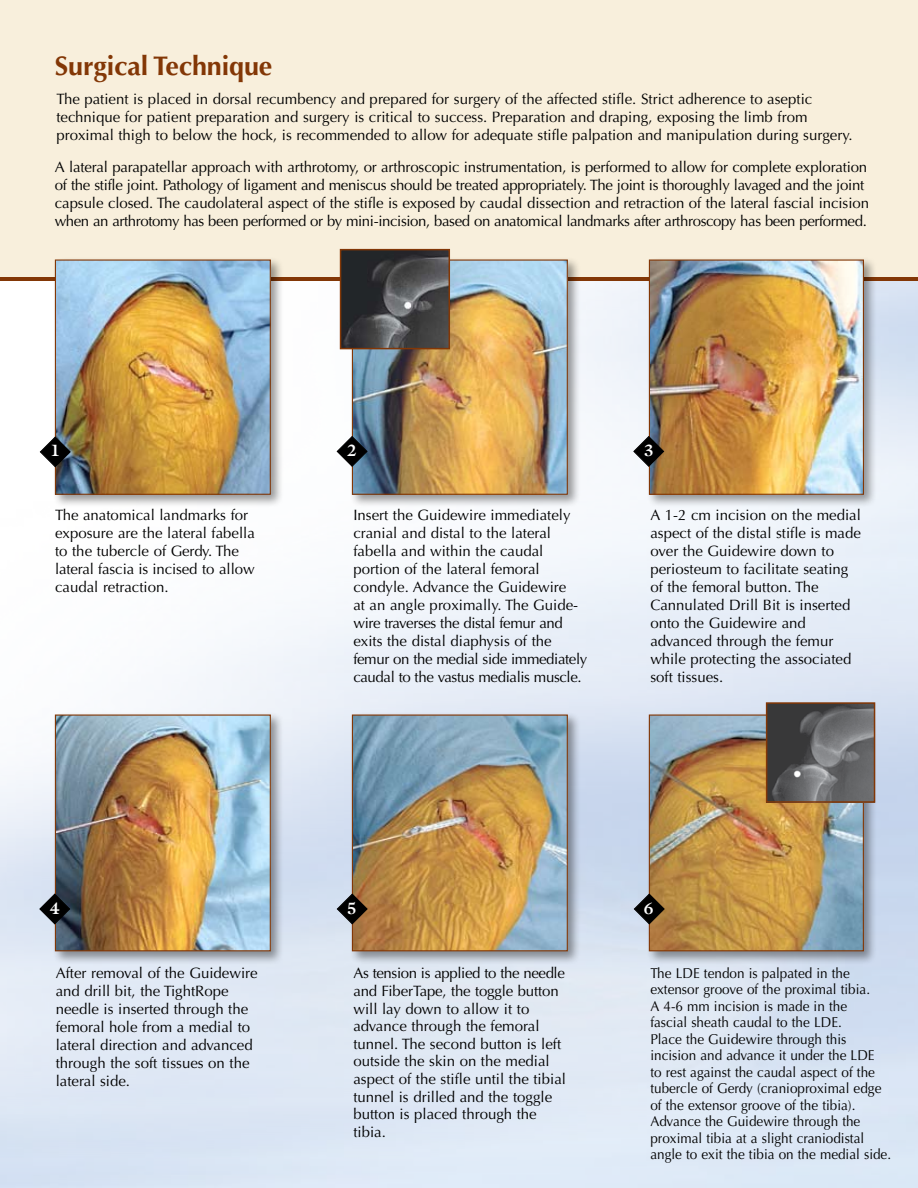
<style>
.page{position:relative;width:918px;height:1188px;background:#fff}
.page>*{position:absolute;margin:0;border:0;box-sizing:border-box;transform-origin:0 0}
.t1{font:700 27px "Optima LT Std";letter-spacing:-.005em;color:#833706}
.t2{font:700 16.5px "Galliard";color:#fff}
.t3{font:15px/18px "Optima";color:#000}
.t4{font:15px/18px "Optima";letter-spacing:-.02em;color:#000}
.t5{font:14.25px/16.5px "Optima";color:#000;scale:.95 1}
</style>
<div class="page">
<div style="left:349px;top:712px;width:233px;height:253px;background:#000;opacity:.4"></div>
<img style="left:354px;top:717px;width:212px;height:232px">
<div style="left:352px;top:715px;width:216px;height:236px;border:1px solid #833706"></div>
<svg style="left:336px;top:893px;width:32px;height:32px"></svg>
<div style="left:646px;top:712px;width:232px;height:253px;background:#000;opacity:.4"></div>
<img style="left:651px;top:717px;width:211px;height:232px">
<div style="left:649px;top:715px;width:215px;height:236px;border:1px solid #833706"></div>
<svg style="left:633px;top:893px;width:32px;height:32px"></svg>
<div style="left:52px;top:712px;width:233px;height:253px;background:#000;opacity:.4"></div>
<img style="left:57px;top:717px;width:212px;height:232px">
<div style="left:55px;top:715px;width:216px;height:236px;border:1px solid #833706"></div>
<svg style="left:39px;top:893px;width:32px;height:32px"></svg>
<div style="left:0;top:0;width:918px;height:277px;background:#f8efdc"></div>
<hr style="left:0;top:277px;width:918px;height:4px;background:#833706">
<div style="left:646px;top:257px;width:232px;height:251px;background:#000;opacity:.4"></div>
<img style="left:651px;top:261px;width:211px;height:232px">
<div style="left:649px;top:259px;width:215px;height:236px;border:1px solid #833706"></div>
<div style="left:52px;top:257px;width:233px;height:251px;background:#000;opacity:.4"></div>
<img style="left:57px;top:261px;width:212px;height:232px">
<div style="left:55px;top:259px;width:216px;height:236px;border:1px solid #833706"></div>
<svg style="left:39px;top:436px;width:32px;height:32px"></svg>
<div style="left:349px;top:257px;width:233px;height:251px;background:#000;opacity:.4"></div>
<img style="left:354px;top:261px;width:212px;height:232px">
<div style="left:352px;top:259px;width:216px;height:236px;border:1px solid #833706"></div>
<svg style="left:336px;top:436px;width:32px;height:31px"></svg>
<svg style="left:633px;top:436px;width:32px;height:31px"></svg>
<img style="left:343px;top:252px;width:104px;height:94px">
<div style="left:340px;top:249px;width:110px;height:100px;border:2px solid #833706"></div>
<img style="left:769px;top:705px;width:103px;height:95px">
<div style="left:766px;top:702px;width:109px;height:101px;border:2px solid #833706"></div>
<h1 class="t1" style="left:55px;top:50px;width:219px">Surgical Technique</h1>
<p class="t3" style="left:56px;top:91px;width:798px">The patient is placed in dorsal recumbency and prepared for surgery of the affected stifle. Strict adherence to aseptic technique for patient preparation and surgery is critical to success. Preparation and draping, exposing the limb from proximal thigh to below the hock, is recommended to allow for adequate stifle palpation and manipulation during surgery.</p>
<p class="t4" style="left:55px;top:158px;width:816px">A lateral parapatellar approach with arthrotomy, or arthroscopic instrumentation, is performed to allow for complete exploration of the stifle joint. Pathology of ligament and meniscus should be treated appropriately. The joint is thoroughly lavaged and the joint capsule closed. The caudolateral aspect of the stifle is exposed by caudal dissection and retraction of the lateral fascial incision when an arthrotomy has been performed or by mini-incision, based on anatomical landmarks after arthroscopy has been performed.</p>
<p class="t2" style="left:50px;top:440px;width:11px">1</p>
<p class="t2" style="left:347px;top:440px;width:11px">2</p>
<p class="t2" style="left:644px;top:440px;width:11px">3</p>
<p class="t3" style="left:55px;top:506px;width:201px">The anatomical landmarks for exposure are the lateral fabella to the tubercle of Gerdy. The lateral fascia is incised to allow caudal retraction.</p>
<p class="t3" style="left:353px;top:506px;width:236px">Insert the Guidewire immediately cranial and distal to the lateral fabella and within the caudal portion of the lateral femoral condyle. Advance the Guidewire<br>at an angle proximally. The Guide&shy;wire traverses the distal femur and exits the distal diaphysis of the femur on the medial side immediately caudal to the vastus medialis muscle.</p>
<p class="t3" style="left:650px;top:506px;width:212px">A 1-2 cm incision on the medial aspect of the distal stifle is made over the Guidewire down to periosteum to facilitate seating of the femoral button. The<br>Cannulated Drill Bit is inserted onto the Guidewire and advanced through the femur while protecting the associated soft tissues.</p>
<p class="t2" style="left:50px;top:898px;width:11px">4</p>
<p class="t2" style="left:347px;top:898px;width:11px">5</p>
<p class="t2" style="left:644px;top:897px;width:11px">6</p>
<p class="t3" style="left:56px;top:964px;width:204px">After removal of the Guidewire and drill bit, the TightRope needle is inserted through the femoral hole from a medial to lateral direction and advanced through the soft tissues on the lateral side.</p>
<p class="t3" style="left:353px;top:965px;width:214px">As tension is applied to the needle and FiberTape, the toggle button will lay down to allow it to advance through the femoral tunnel. The second button is left outside the skin on the medial aspect of the stifle until the tibial tunnel is drilled and the toggle button is placed through the tibia.</p>
<p class="t5" style="left:650px;top:965px;width:255px">The LDE tendon is palpated in the extensor groove of the proximal tibia.<br>A 4-6 mm incision is made in the<br>fascial sheath caudal to the LDE.<br>Place the Guidewire through this incision and advance it under the LDE<br>to rest against the caudal aspect of the tubercle of Gerdy (cranioproximal edge of the extensor groove of the tibia).<br>Advance the Guidewire through the proximal tibia at a slight craniodistal angle to exit the tibia on the medial side.</p>
</div>
